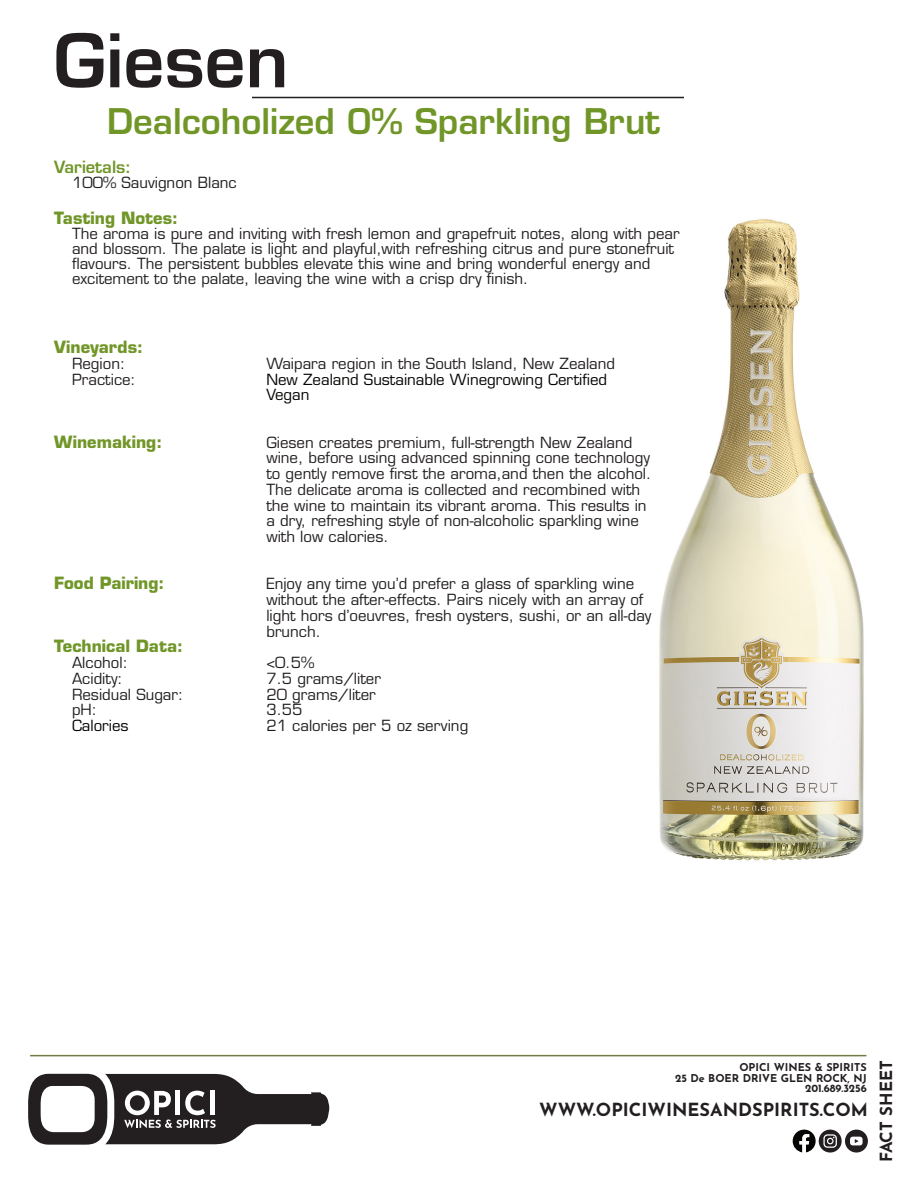
<style>
.page{position:relative;width:918px;height:1188px;background:#fff}
.page>*{position:absolute;margin:0;border:0;box-sizing:border-box;transform-origin:0 0}
.t1{font:600 72px "Eurostile LT Std";color:#231f20}
.t2{font:600 34.5px "Eurostile LT Std";color:#719628}
.t3{font:700 18.15px "Josefin Sans";color:#231f20}
.t4{font:700 16.8px "Josefin Sans";color:#231f20}
.t5{font:700 16.5px "Eurostile LT Std";color:#719628}
.t6{font:600 16.5px "Eurostile LT Std";color:#719628}
.t7{font:15px/15.8px "Eurostile LT Std";color:#231f20}
.t8{font:15px "Eurostile LT Std";color:#040503}
.t9{font:700 10.8px/10.6px "Josefin Sans";color:#231f20;text-align:right}
</style>
<div class="page">
<hr style="left:252px;top:97px;width:432px;height:1px;background:#231f20">
<hr style="left:30px;top:1055px;width:836px;height:1px;background:#757b48">
<svg style="left:28px;top:1074px;width:301px;height:71px"></svg>
<div style="left:819px;top:1130px;width:23px;height:23px;background:#231f20;border-radius:50%"></div>
<div style="left:845px;top:1130px;width:23px;height:23px;background:#231f20;border-radius:50%"></div>
<svg style="left:850px;top:1137px;width:13px;height:8px"></svg>
<svg style="left:823px;top:1134px;width:14px;height:14px"></svg>
<svg style="left:793px;top:1130px;width:23px;height:23px"></svg>
<img style="left:659px;top:218px;width:205px;height:643px">
<p class="t1" style="left:54px;top:16px;width:236px">Giesen</p>
<p class="t2" style="left:107px;top:99px;width:555px">Dealcoholized 0% Sparkling Brut</p>
<p class="t6" style="left:54px;top:157px;width:79px">Varietals:</p>
<p class="t7" style="left:72px;top:175px;width:166px">100% Sauvignon Blanc</p>
<p class="t5" style="left:54px;top:208px;width:126px">Tasting Notes:</p>
<p class="t7" style="left:72px;top:227px;width:609px;line-height:15px">The aroma is pure and inviting with fresh lemon and grapefruit notes, along with pear and blossom. The palate is light and playful,with refreshing citrus and pure stonefruit flavours. The persistent bubbles elevate this wine and bring wonderful energy and excitement to the palate, leaving the wine with a crisp dry finish.</p>
<p class="t5" style="left:54px;top:337px;width:91px">Vineyards:</p>
<p class="t7" style="left:72px;top:356px;width:55px">Region:</p>
<p class="t7" style="left:72px;top:371px;width:65px">Practice:</p>
<p class="t5" style="left:54px;top:431px;width:110px">Winemaking:</p>
<p class="t5" style="left:54px;top:573px;width:112px">Food Pairing:</p>
<p class="t5" style="left:54px;top:636px;width:130px">Technical Data:</p>
<p class="t7" style="left:72px;top:655px;width:57px">Alcohol:</p>
<p class="t7" style="left:72px;top:671px;width:52px">Acidity:</p>
<p class="t7" style="left:72px;top:686px;width:113px">Residual Sugar:</p>
<p class="t7" style="left:72px;top:702px;width:27px">pH:</p>
<p class="t8" style="left:72px;top:717px;width:58px">Calories</p>
<p class="t7" style="left:266px;top:356px;width:350px">Waipara region in the South Island, New Zealand</p>
<p class="t8" style="left:266px;top:370px;width:342px">New Zealand Sustainable Winegrowing Certified</p>
<p class="t8" style="left:266px;top:386px;width:45px">Vegan</p>
<p class="t7" style="left:266px;top:434px;width:386px">Giesen creates premium, full-strength New Zealand wine, before using advanced spinning cone technology to gently remove first the aroma,and then the alcohol.<br>The delicate aroma is collected and recombined with the wine to maintain its vibrant aroma. This results in a dry, refreshing style of non-alcoholic sparkling wine with low calories.</p>
<p class="t7" style="left:266px;top:576px;width:387px">Enjoy any time you’d prefer a glass of sparkling wine without the after-effects. Pairs nicely with an array of light hors d’oeuvres, fresh oysters, sushi, or an all-day brunch.</p>
<p class="t7" style="left:266px;top:655px;width:49px">&lt;0.5%</p>
<p class="t7" style="left:266px;top:671px;width:116px">7.5 grams/liter</p>
<p class="t7" style="left:266px;top:686px;width:111px">20 grams/liter</p>
<p class="t7" style="left:266px;top:702px;width:38px">3.55</p>
<p class="t7" style="left:266px;top:718px;width:203px">21 calories per 5 oz serving</p>
<p class="t9" style="left:675px;top:1060px;width:193px">OPICI WINES &amp; SPIRITS<br>25 De BOER DRIVE GLEN ROCK, NJ<br>201.689.3256</p>
<p class="t4" style="left:871px;top:1162px;width:103px;rotate:-90deg">FACT SHEET</p>
<p class="t3" style="left:539px;top:1094px;width:330px">WWW.OPICIWINESANDSPIRITS.COM</p>
</div>
